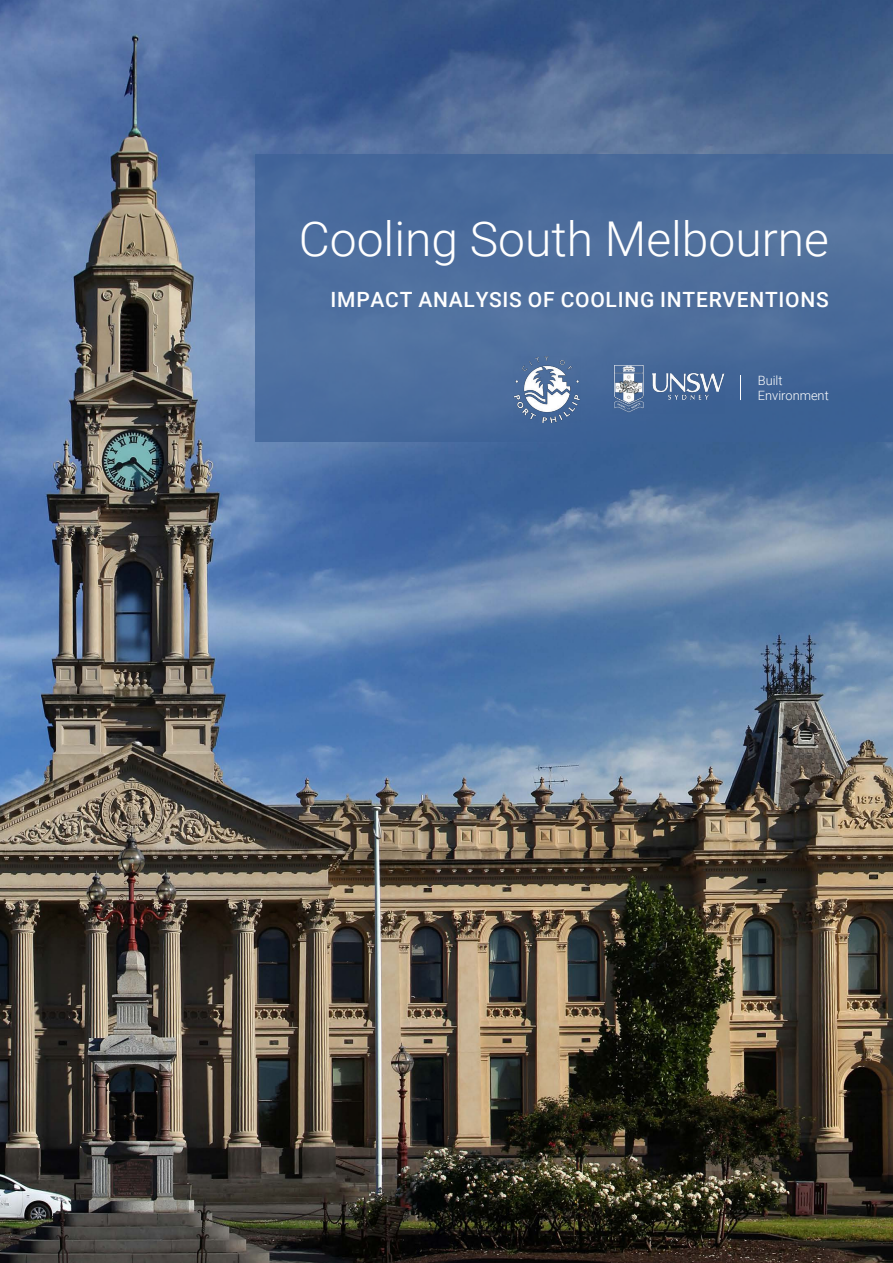
<style>
.page{position:relative;width:893px;height:1263px;background:#fff}
.page>*{position:absolute;margin:0;border:0;box-sizing:border-box;transform-origin:0 0}
.t1{font:300 48px "Roboto";color:#fff}
.t2{font:500 21px "Roboto";letter-spacing:.035em;color:#fff}
.t3{font:300 12.75px/15.3px "Roboto";color:#fff}
</style>
<div class="page">
<img style="left:0;top:0;width:893px;height:1263px">
<div style="left:255px;top:154px;width:638px;height:288px;background:linear-gradient(to bottom,#4e6e9c,#476a9b)"></div>
<img style="left:513px;top:356px;width:67px;height:66px">
<img style="left:613px;top:365px;width:112px;height:48px">
<svg style="left:740px;top:375px;width:1px;height:25px"></svg>
<h1 class="t1" style="left:299px;top:205px;width:532px">Cooling South Melbourne</h1>
<p class="t2" style="left:331px;top:285px;width:500px">IMPACT ANALYSIS OF COOLING INTERVENTIONS</p>
<p class="t3" style="left:758px;top:372px;width:72px">Built<br>Environment</p>
</div>
